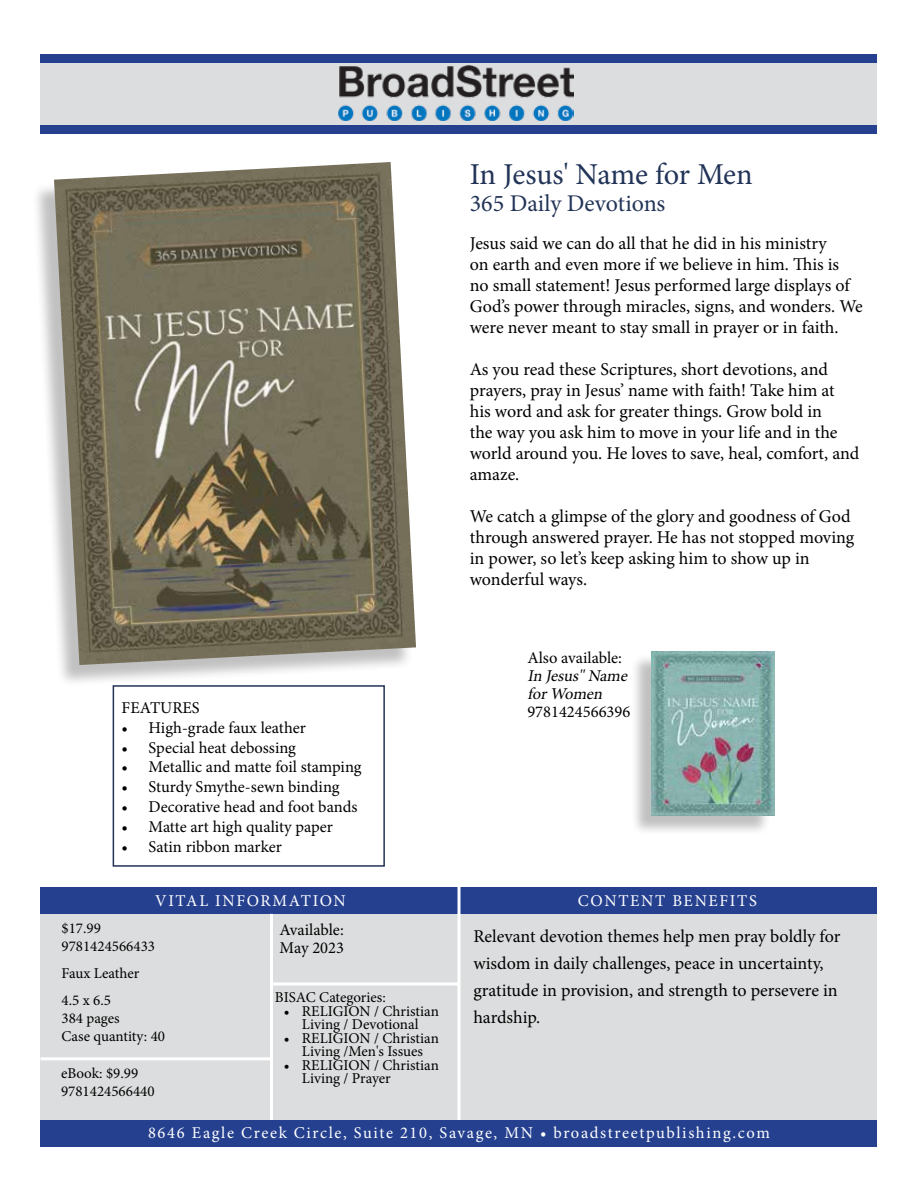
<style>
.page{position:relative;width:918px;height:1188px;background:#fff}
.page>*{position:absolute;margin:0;border:0;box-sizing:border-box;transform-origin:0 0}
.t1{font:30.3px "Minion Pro";letter-spacing:-.01em;color:#223457}
.t2{font:24px "Minion Pro";color:#223457}
.t3{font:18px/21px "Minion Pro";letter-spacing:-.005em;color:#000}
.t4{font:16.5px/18px "Minion Pro";color:#000}
.t5{font:16.5px "Minion Pro";letter-spacing:.1em;color:#fff}
.t6{font:italic 16.5px/18px "Minion Pro";color:#000}
.t7{font:15px/18px "Minion Pro";color:#000}
</style>
<div class="page">
<div style="left:40px;top:887px;width:838px;height:251px;background:#dcddde"></div>
<div style="left:40px;top:887px;width:420px;height:27px;background:#25408f"></div>
<div style="left:460px;top:887px;width:418px;height:27px;background:#25408f"></div>
<hr style="left:270px;top:914px;width:3px;height:212px;background:#fff">
<hr style="left:458px;top:886px;width:2px;height:252px;background:#fff">
<hr style="left:272px;top:982px;width:187px;height:3px;background:#fff">
<hr style="left:40px;top:1057px;width:232px;height:3px;background:#fff">
<div style="left:40px;top:1120px;width:838px;height:28px;background:#25408f"></div>
<div style="left:40px;top:54px;width:838px;height:74px;background:#dcddde"></div>
<div style="left:40px;top:125px;width:838px;height:9px;background:#25408f"></div>
<div style="left:40px;top:54px;width:838px;height:9px;background:#25408f"></div>
<img style="left:339px;top:66px;width:234px;height:55px">
<div style="left:32px;top:165px;width:381px;height:523px;background:#000;opacity:.25"></div>
<img style="left:54px;top:162px;width:362px;height:503px">
<div style="left:631px;top:653px;width:141px;height:183px;background:#000;opacity:.25"></div>
<img style="left:652px;top:651px;width:122px;height:164px">
<div style="left:113px;top:685px;width:272px;height:182px;border:2px solid #223457"></div>
<h1 class="t1" style="left:470px;top:154px;width:285px">In Jesus' Name for Men</h1>
<h2 class="t2" style="left:470px;top:187px;width:197px">365 Daily Devotions</h2>
<p class="t3" style="left:470px;top:233px;width:394px">Jesus said we can do all that he did in his ministry<br>on earth and even more if we believe in him. This is<br>no small statement! Jesus performed large displays of God’s power through miracles, signs, and wonders. We were never meant to stay small in prayer or in faith.</p>
<p class="t3" style="left:470px;top:359px;width:391px">As you read these Scriptures, short devotions, and prayers, pray in Jesus’ name with faith! Take him at his word and ask for greater things. Grow bold in<br>the way you ask him to move in your life and in the world around you. He loves to save, heal, comfort, and amaze.</p>
<p class="t3" style="left:470px;top:506px;width:386px">We catch a glimpse of the glory and goodness of God through answered prayer. He has not stopped moving in power, so let’s keep asking him to show up in wonderful ways.</p>
<p class="t4" style="left:527px;top:649px;width:96px">Also available:</p>
<p class="t6" style="left:527px;top:667px;width:105px">In Jesus''Name forWomen</p>
<p class="t4" style="left:122px;top:699px;width:80px">FEATURES</p>
<p class="t4" style="left:527px;top:703px;width:104px">9781424566396</p>
<p class="t4" style="left:122px;top:719px;width:186px">• High-grade faux leather</p>
<p class="t4" style="left:122px;top:738px;width:176px">• Special heat debossing</p>
<p class="t4" style="left:122px;top:758px;width:242px">• Metallic and matte foil stamping</p>
<p class="t4" style="left:122px;top:778px;width:219px">• Sturdy Smythe-sewn binding</p>
<p class="t4" style="left:122px;top:798px;width:237px">• Decorative head and foot bands</p>
<p class="t4" style="left:122px;top:818px;width:213px">• Matte art high quality paper</p>
<p class="t4" style="left:122px;top:837px;width:162px">• Satin ribbon marker</p>
<p class="t5" style="left:155px;top:889px;width:192px">VITAL INFORMATION</p>
<p class="t7" style="left:62px;top:919px;width:95px">$17.99<br>9781424566433</p>
<p class="t7" style="left:62px;top:960px;width:79px;line-height:27px">Faux Leather<br>4.5 x 6.5</p>
<p class="t7" style="left:62px;top:1009px;width:105px">384 pages<br>Case quantity: 40</p>
<p class="t7" style="left:61px;top:1064px;width:95px">eBook: $9.99<br>9781424566440</p>
<p class="t4" style="left:280px;top:921px;width:66px">Available:<br>May 2023</p>
<p class="t7" style="left:275px;top:989px;width:112px">BISAC Categories:</p>
<p class="t7" style="left:284px;top:1004px;width:156px;line-height:13.5px;text-align:center">• RELIGION / Christian<br>Living / Devotional</p>
<p class="t7" style="left:284px;top:1031px;width:156px;line-height:13.5px;text-align:center">• RELIGION / Christian<br>Living /Men's Issues</p>
<p class="t7" style="left:302px;top:1058px;width:138px;line-height:13.5px;text-indent:-18px">• RELIGION / Christian<br>Living / Prayer</p>
<p class="t5" style="left:578px;top:890px;width:181px">CONTENT BENEFITS</p>
<p class="t3" style="left:473px;top:923px;width:369px;line-height:27px">Relevant devotion themes help men pray boldly for wisdom in daily challenges, peace in uncertainty, gratitude in provision, and strength to persevere in hardship.</p>
<p class="t5" style="left:148px;top:1122px;width:623px">8646 Eagle Creek Circle, Suite 210, Savage, MN • broadstreetpublishing.com</p>
</div>
